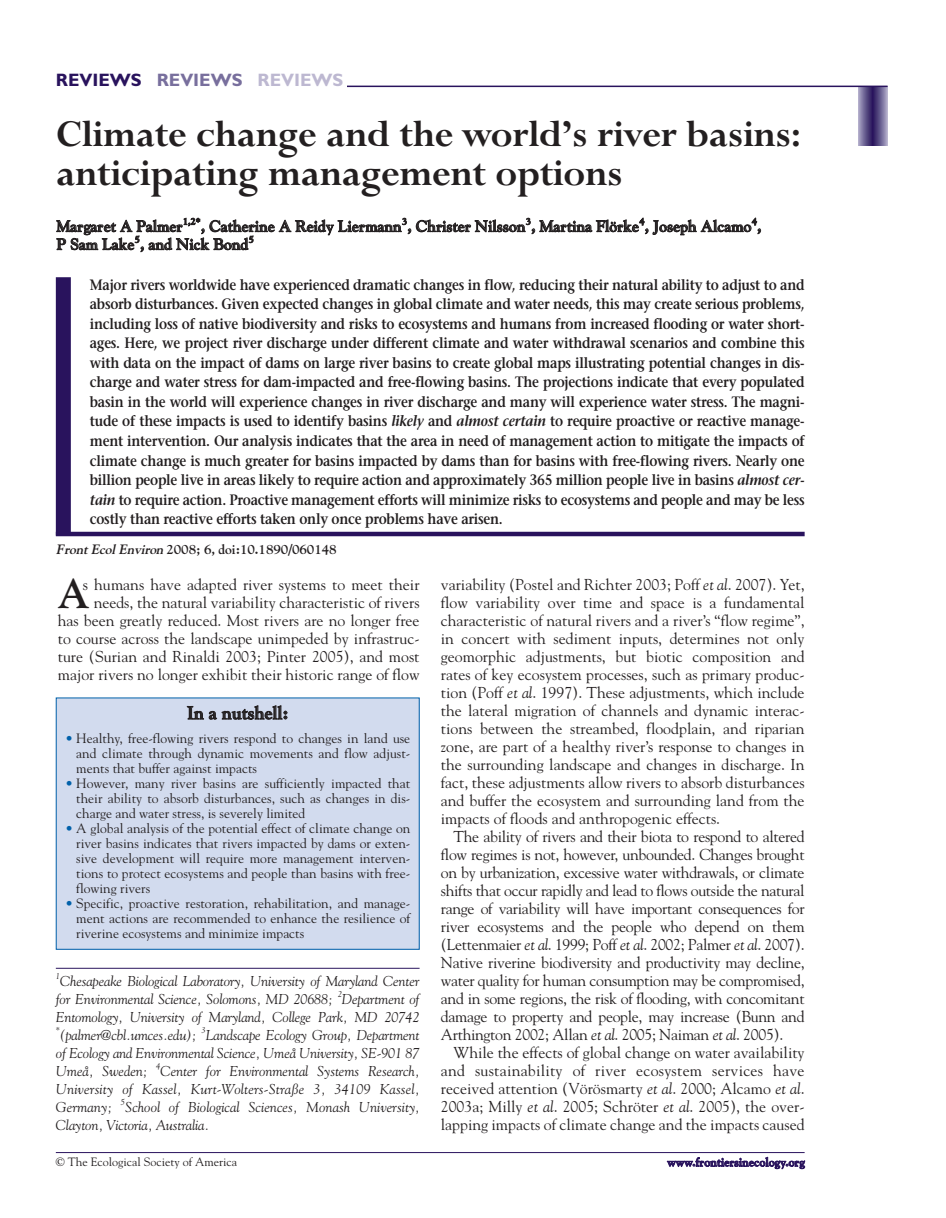
<style>
.page{position:relative;width:946px;height:1218px;background:#fff}
.page>*{position:absolute;margin:0;border:0;box-sizing:border-box;transform-origin:0 0}
.t1{font:700 42px/39px "Lapidary 333 BT";letter-spacing:-.005em;color:#231f20}
.t2{font:700 41.4px "Goudy";color:#231f20}
.t3{font:700 18px "Gill Sans";color:#29135d}
.t4{font:700 18px "Goudy";color:#231f20}
.t5{font:15.75px/18px "Goudy";color:#231f20;text-align:justify}
.t6{font:700 15.75px/18px "Goudy";color:#231f20}
.t7{font:600 15px/19.5px "Stone Serif";letter-spacing:-.02em;color:#231f20;text-align:justify;scale:.88 1}
.t8{font:italic 14.25px/18px "Goudy";letter-spacing:-.01em;color:#231f20;text-align:justify}
.t9{font:13.5px/15px "Goudy";color:#231f20;text-align:justify}
.t10{font:700 13.5px "Goudy";letter-spacing:-.005em;color:#231f20}
.t11{font:12px "Goudy";color:#231f20}
.t12{font:700 12px "Goudy";color:#29135d}
.t13{font:italic 8.55px "Goudy";color:#231f20}
.s1{color:#786f9d}
.s2{color:#bdb8d1}
.s3{font-style:italic}
.s4{color:#0161aa}
</style>
<div class="page">
<div style="left:858px;top:86px;width:29px;height:60px;background:#ada8c6"></div>
<div style="left:859px;top:86px;width:27px;height:60px;background:#a099bc"></div>
<div style="left:860px;top:86px;width:25px;height:60px;background:#938bb2"></div>
<div style="left:860px;top:86px;width:24px;height:60px;background:#958fb4"></div>
<div style="left:861px;top:86px;width:23px;height:60px;background:#877fa9"></div>
<div style="left:862px;top:86px;width:21px;height:60px;background:#7c74a1"></div>
<div style="left:863px;top:86px;width:19px;height:60px;background:#716998"></div>
<div style="left:864px;top:86px;width:17px;height:60px;background:#675d8f"></div>
<div style="left:865px;top:86px;width:15px;height:60px;background:#5d5488"></div>
<div style="left:866px;top:86px;width:13px;height:60px;background:#554a80"></div>
<div style="left:867px;top:86px;width:11px;height:60px;background:#4d3f79"></div>
<div style="left:868px;top:86px;width:9px;height:60px;background:#453672"></div>
<div style="left:869px;top:86px;width:7px;height:60px;background:#3d2d6c"></div>
<div style="left:870px;top:86px;width:5px;height:60px;background:#2d1860"></div>
<hr style="left:872px;top:86px;width:1px;height:60px;background:#29135d">
<hr style="left:56px;top:86px;width:831px;height:1px;background:#29135d">
<hr style="left:56px;top:1152px;width:748px;height:1px;background:#29135d">
<div style="left:56px;top:277px;width:15px;height:258px;background:#29135d"></div>
<hr style="left:56px;top:532px;width:748px;height:4px;background:#29135d">
<div style="left:56px;top:698px;width:363px;height:251px;background:#d2dbee"></div>
<hr style="left:56px;top:968px;width:363px;height:1px;background:#29135d">
<div style="left:56px;top:60px;width:291px;height:30px;background:#fff"></div>
<p class="t3" style="left:56px;top:73px;width:289px">REVIEWS <span class="s1">REVIEWS</span> <span class="s2">REVIEWS</span></p>
<h1 class="t1" style="left:56px;top:120px;width:746px">Climate change and the world’s river basins: anticipating management options</h1>
<p class="t6" style="left:57px;top:218px;width:706px">Margaret A Palmer<sup>1,2*</sup>, Catherine A Reidy Liermann<sup>3</sup>, Christer Nilsson<sup>3</sup>, Martina Flörke<sup>4</sup>, Joseph Alcamo<sup>4</sup>,<br>P Sam Lake<sup>5</sup>, and Nick Bond<sup>5</sup></p>
<p class="t7" style="left:90px;top:276px;width:813px">Major rivers worldwide have experienced dramatic changes in flow, reducing their natural ability to adjust to and absorb disturbances. Given expected changes in global climate and water needs, this may create serious problems, including loss of native biodiversity and risks to ecosystems and humans from increased flooding or water short&shy;ages. Here, we project river discharge under different climate and water withdrawal scenarios and combine this with data on the impact of dams on large river basins to create global maps illustrating potential changes in dis&shy;charge and water stress for dam-impacted and free-flowing basins. The projections indicate that every populated basin in the world will experience changes in river discharge and many will experience water stress. The magni&shy;tude of these impacts is used to identify basins <span class="s3">likely</span> and <span class="s3">almost certain</span> to require proactive or reactive manage&shy;ment intervention. Our analysis indicates that the area in need of management action to mitigate the impacts of climate change is much greater for basins impacted by dams than for basins with free-flowing rivers. Nearly one billion people live in areas likely to require action and approximately 365 million people live in basins <span class="s3">almost cer&shy;tain</span> to require action. Proactive management efforts will minimize risks to ecosystems and people and may be less costly than reactive efforts taken only once problems have arisen.</p>
<p class="t10" style="left:56px;top:543px;width:282px"><span class="s3">FrontEcolEnviron</span> 2008; 6, doi:10.1890/060148</p>
<h2 class="t2" style="left:57px;top:576px;width:34px">A</h2>
<p class="t5" style="left:58px;top:576px;width:363px;text-align:right">s humans have adapted river systems to meet their needs, the natural variability characteristic of rivers<br>has been greatly reduced. Most rivers are no longer free to course across the landscape unimpeded by infrastruc&shy;ture (Surian and Rinaldi 2003; Pinter 2005), and most major rivers no longer exhibit their historic range of flow</p>
<p class="t5" style="left:441px;top:576px;width:365px">variability (Postel and Richter 2003; Poff <span class="s3">et al</span>. 2007). Yet, flow variability over time and space is a fundamental characteristic of natural rivers and a river’s “flow regime”, in concert with sediment inputs, determines not only geomorphic adjustments, but biotic composition and rates of key ecosystem processes, such as primary produc&shy;tion (Poff <span class="s3">et al</span>. 1997). These adjustments, which include the lateral migration of channels and dynamic interac&shy;tions between the streambed, floodplain, and riparian zone, are part of a healthy river’s response to changes in the surrounding landscape and changes in discharge. In fact, these adjustments allow rivers to absorb disturbances and buffer the ecosystem and surrounding land from the impacts of floods and anthropogenic effects.</p>
<p class="t5" style="left:441px;top:828px;width:365px;text-indent:13px">The ability of rivers and their biota to respond to altered flow regimes is not, however, unbounded. Changes brought on by urbanization, excessive water withdrawals, or climate shifts that occur rapidly and lead to flows outside the natural range of variability will have important consequences for river ecosystems and the people who depend on them (Lettenmaier <span class="s3">et al</span>. 1999; Poff <span class="s3">et al</span>. 2002; Palmer <span class="s3">et al</span>. 2007).<br>Native riverine biodiversity and productivity may decline, water quality for human consumption may be compromised, and in some regions, the risk of flooding, with concomitant damage to property and people, may increase (Bunn and Arthington 2002; Allan <span class="s3">et al</span>. 2005; Naiman <span class="s3">et al</span>. 2005).</p>
<p class="t5" style="left:441px;top:1044px;width:365px;text-indent:13px">While the effects of global change on water availability and sustainability of river ecosystem services have received attention (Vörösmarty <span class="s3">et al</span>. 2000; Alcamo <span class="s3">et al</span>.<br>2003a; Milly <span class="s3">et al</span>. 2005; Schröter <span class="s3">et al</span>. 2005), the over&shy;lapping impacts of climate change and the impacts caused</p>
<p class="t4" style="left:187px;top:705px;width:103px">In a nutshell:</p>
<p class="t9" style="left:76px;top:732px;width:335px;text-indent:-11px"><span class="s4">•</span> Healthy, free-flowing rivers respond to changes in land use and climate through dynamic movements and flow adjust&shy;ments that buffer against impacts</p>
<p class="t9" style="left:76px;top:777px;width:335px;text-indent:-11px"><span class="s4">•</span> However, many river basins are sufficiently impacted that their ability to absorb disturbances, such as changes in dis&shy;charge and water stress, is severely limited</p>
<p class="t9" style="left:76px;top:822px;width:335px;text-indent:-11px"><span class="s4">•</span> A global analysis of the potential effect of climate change on river basins indicates that rivers impacted by dams or exten&shy;sive development will require more management interven&shy;tions to protect ecosystems and people than basins with free&shy;flowing rivers</p>
<p class="t9" style="left:76px;top:897px;width:335px;text-indent:-11px"><span class="s4">•</span> Specific, proactive restoration, rehabilitation, and manage&shy;ment actions are recommended to enhance the resilience of riverine ecosystems and minimize impacts</p>
<p class="t8" style="left:56px;top:972px;width:365px"><sup>1</sup>Chesapeake Biological Laboratory, University of Maryland Center for Environmental Science, Solomons, MD 20688; <sup>2</sup>Department of Entomology, University of Maryland, College Park, MD 20742</p>
<p class="t13" style="left:56px;top:1027px;width:6px">*</p>
<p class="t8" style="left:60px;top:1026px;width:138px">(palmer@cbl.umces.edu);</p>
<p class="t13" style="left:201px;top:1027px;width:6px">3</p>
<p class="t8" style="left:56px;top:1026px;width:365px;text-indent:150px">Landscape Ecology Group, Department of Ecology and Environmental Science, Umeå University, SE-901 87<br>Umeå, Sweden;</p>
<p class="t13" style="left:156px;top:1063px;width:6px">4</p>
<p class="t8" style="left:56px;top:1062px;width:365px;text-indent:105px">Center for Environmental Systems Research, University of Kassel, Kurt-Wolters-Straße 3, 34109 Kassel, Germany;</p>
<p class="t13" style="left:121px;top:1099px;width:6px">5</p>
<p class="t8" style="left:56px;top:1098px;width:365px;text-indent:69px">School of Biological Sciences, Monash University,<br>Clayton, Victoria, Australia.</p>
<p class="t11" style="left:56px;top:1157px;width:183px">© The Ecological Society of America</p>
<p class="t12" style="left:667px;top:1157px;width:139px">www.frontiersinecology.org</p>
</div>
